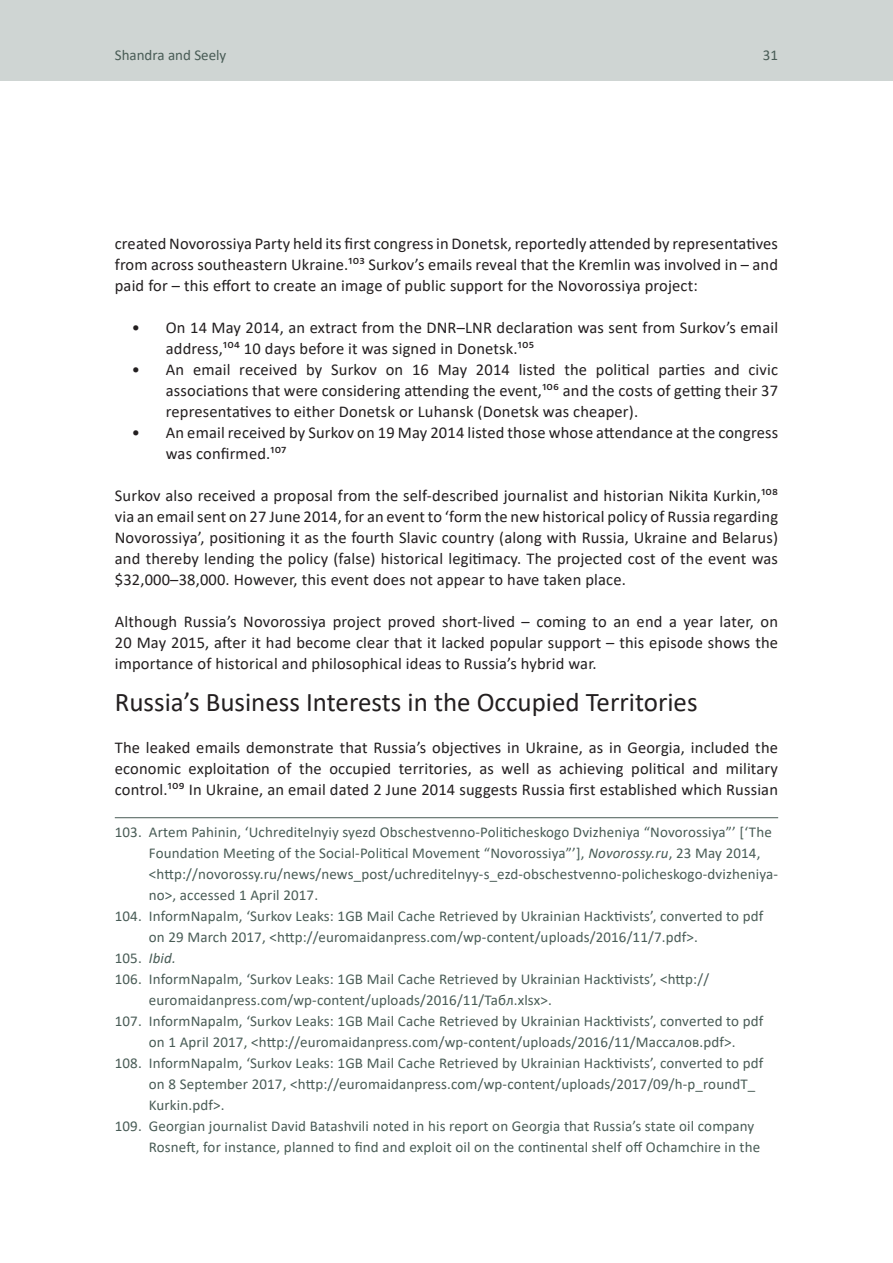
<style>
.page{position:relative;width:893px;height:1263px;background:#fff}
.page>*{position:absolute;margin:0;border:0;box-sizing:border-box;transform-origin:0 0}
.t1{font:27px "Calibri";color:#231f20}
.t2{font:16.5px/21px "Calibri";letter-spacing:.01em;color:#231f20;text-align:justify}
.t3{font:15px "Calibri";letter-spacing:.01em;color:#495c56}
.t4{font:italic 15px "Calibri";color:#495c56}
.s1{font-style:italic}
.s2{font-style:normal}
</style>
<div class="page">
<div style="left:0;top:0;width:893px;height:81px;background:#cfd5d3"></div>
<hr style="left:115px;top:817px;width:663px;height:1px;background:#495c56">
<p class="t3" style="left:115px;top:44px;width:113px">Shandra and Seely</p>
<p class="t3" style="left:763px;top:44px;width:17px">31</p>
<p class="t2" style="left:115px;top:232px;width:665px">created Novorossiya Party held its first congress in Donetsk, reportedly attended by representatives from across southeastern Ukraine.103 Surkov’s emails reveal that the Kremlin was involved in – and paid for – this effort to create an image of public support for the Novorossiya project:</p>
<p class="t2" style="left:166px;top:316px;width:614px;text-indent:-34px">• On 14 May 2014, an extract from the DNR–LNR declaration was sent from Surkov’s email address,104 10 days before it was signed in Donetsk.105</p>
<p class="t2" style="left:166px;top:358px;width:614px;text-indent:-34px">• An email received by Surkov on 16 May 2014 listed the political parties and civic associations that were considering attending the event,106 and the costs of getting their 37 representatives to either Donetsk or Luhansk (Donetsk was cheaper).</p>
<p class="t2" style="left:166px;top:421px;width:614px;text-indent:-34px">• An email received by Surkov on 19 May 2014 listed those whose attendance at the congress was confirmed.107</p>
<p class="t2" style="left:115px;top:484px;width:665px">Surkov also received a proposal from the self-described journalist and historian Nikita Kurkin,108 via an email sent on 27 June 2014, for an event to ‘form the new historical policy of Russia regarding Novorossiya’, positioning it as the fourth Slavic country (along with Russia, Ukraine and Belarus) and thereby lending the policy (false) historical legitimacy. The projected cost of the event was $32,000–38,000. However, this event does not appear to have taken place.</p>
<p class="t2" style="left:115px;top:610px;width:665px">Although Russia’s Novorossiya project proved short-lived – coming to an end a year later, on 20 May 2015, after it had become clear that it lacked popular support – this episode shows the importance of historical and philosophical ideas to Russia’s hybrid war.</p>
<h1 class="t1" style="left:115px;top:683px;width:584px">Russia’s Business Interests in the Occupied Territories</h1>
<p class="t2" style="left:115px;top:736px;width:665px">The leaked emails demonstrate that Russia’s objectives in Ukraine, as in Georgia, included the economic exploitation of the occupied territories, as well as achieving political and military control.109 In Ukraine, an email dated 2 June 2014 suggests Russia first established which Russian</p>
<p class="t3" style="left:115px;top:821px;width:659px">103. Artem Pahinin, ‘Uchreditelnyiy syezd Obschestvenno-Politicheskogo Dvizheniya “Novorossiya”’ [‘The</p>
<p class="t3" style="left:149px;top:842px;width:613px">Foundation Meeting of the Social-Political Movement “Novorossiya”’], <span class="s1">Novorossy.ru</span>, 23 May 2014,</p>
<p class="t3" style="left:149px;top:863px;width:631px">&lt;http://novorossy.ru/news/news_post/uchreditelnyy-s_ezd-obschestvenno-policheskogo-dvizheniya-</p>
<p class="t3" style="left:149px;top:884px;width:171px">no&gt;, accessed 1 April 2017.</p>
<p class="t3" style="left:115px;top:905px;width:650px">104. InformNapalm, ‘Surkov Leaks: 1GB Mail Cache Retrieved by Ukrainian Hacktivists’, converted to pdf</p>
<p class="t3" style="left:149px;top:926px;width:551px">on 29 March 2017, &lt;http://euromaidanpress.com/wp-content/uploads/2016/11/7.pdf&gt;.</p>
<p class="t4" style="left:115px;top:947px;width:63px"><span class="s2">105.</span> Ibid.</p>
<p class="t3" style="left:115px;top:968px;width:596px">106. InformNapalm, ‘Surkov Leaks: 1GB Mail Cache Retrieved by Ukrainian Hacktivists’, &lt;http://</p>
<p class="t3" style="left:149px;top:989px;width:405px">euromaidanpress.com/wp-content/uploads/2016/11/Табл.xlsx&gt;.</p>
<p class="t3" style="left:115px;top:1010px;width:650px">107. InformNapalm, ‘Surkov Leaks: 1GB Mail Cache Retrieved by Ukrainian Hacktivists’, converted to pdf</p>
<p class="t3" style="left:149px;top:1031px;width:588px">on 1 April 2017, &lt;http://euromaidanpress.com/wp-content/uploads/2016/11/Массалов.pdf&gt;.</p>
<p class="t3" style="left:115px;top:1052px;width:650px">108. InformNapalm, ‘Surkov Leaks: 1GB Mail Cache Retrieved by Ukrainian Hacktivists’, converted to pdf</p>
<p class="t3" style="left:149px;top:1073px;width:608px">on 8 September 2017, &lt;http://euromaidanpress.com/wp-content/uploads/2017/09/h-p_roundT_</p>
<p class="t3" style="left:149px;top:1094px;width:77px">Kurkin.pdf&gt;.</p>
<p class="t3" style="left:115px;top:1115px;width:641px">109. Georgian journalist David Batashvili noted in his report on Georgia that Russia’s state oil company</p>
<p class="t3" style="left:149px;top:1136px;width:613px">Rosneft, for instance, planned to find and exploit oil on the continental shelf off Ochamchire in the</p>
</div>
